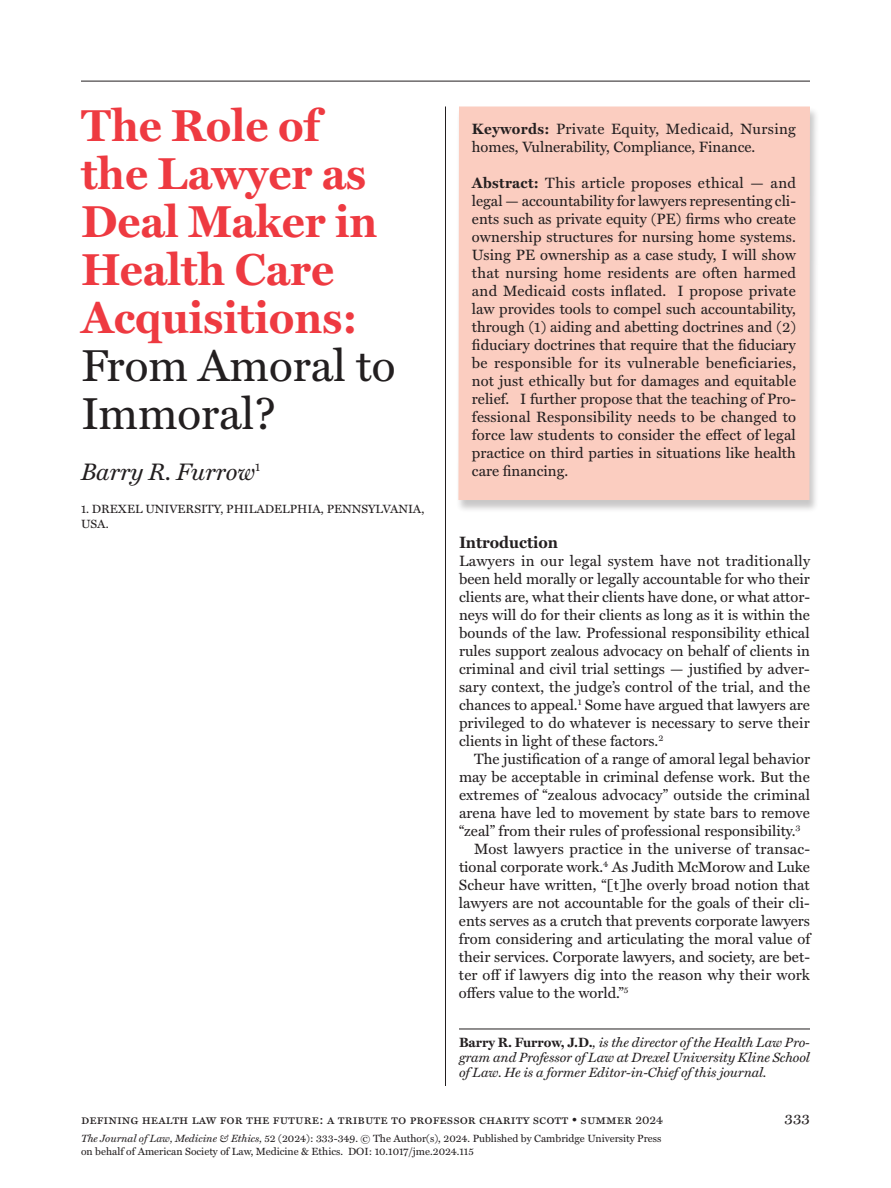
<style>
.page{position:relative;width:891px;height:1188px;background:#fff}
.page>*{position:absolute;margin:0;border:0;box-sizing:border-box;transform-origin:0 0}
.t1{font:700 45px/48px "Miller Text";color:#ee3a41}
.t2{font:45px/48px "Miller Text";color:#231f20}
.t3{font:italic 24px "Miller Text";color:#231f20}
.t4{font:700 16.5px "Miller Text";color:#231f20}
.t5{font:15px/18px "Miller Text";color:#231f20;text-align:justify}
.t6{font:italic 13.5px/15px "Miller Text";letter-spacing:-.005em;color:#231f20;text-align:justify}
.t7{font:13.5px "Miller Text Roman SC";color:#231f20}
.t8{font:12px/15px "Miller Text";color:#231f20}
.t9{font:10.5px/13.5px "Miller Text";color:#231f20}
.s1{font-weight:700}
.s2{font-weight:700;font-style:normal}
.s3{font-size:12px}
.s4{font-style:italic}
</style>
<div class="page">
<hr style="left:81px;top:81px;width:729px;height:1px;background:#231f20">
<hr style="left:445px;top:106px;width:1px;height:980px;background:#231f20">
<hr style="left:459px;top:1029px;width:351px;height:1px;background:#231f20">
<div style="left:456px;top:107px;width:364px;height:406px;background:#231f20;opacity:.25"></div>
<div style="left:458px;top:106px;width:352px;height:394px;background:#fbcdc0"></div>
<h1 class="t1" style="left:81px;top:101px;width:298px">The Role of the Lawyer as<br>Deal Maker in<br>Health Care<br>Acquisitions:</h1>
<h1 class="t2" style="left:81px;top:341px;width:316px">From Amoral to<br>Immoral?</h1>
<h2 class="t3" style="left:81px;top:457px;width:181px">Barry R. Furrow<sup>1</sup></h2>
<p class="t8" style="left:81px;top:501px;width:345px">1. DREXEL UNIVERSITY, PHILADELPHIA, PENNSYLVANIA,<br>USA.</p>
<p class="t5" style="left:472px;top:119px;width:325px"><span class="s1">Keywords:</span> Private Equity, Medicaid, Nursing homes, Vulnerability, Compliance, Finance.</p>
<p class="t5" style="left:472px;top:173px;width:326px"><span class="s1">Abstract:</span> This article proposes ethical — and legal — accountability for lawyers representing cli&shy;ents such as private equity (PE) firms who create ownership structures for nursing home systems.<br>Using PE ownership as a case study, I will show that nursing home residents are often harmed and Medicaid costs inflated. I propose private law provides tools to compel such accountability, through (1) aiding and abetting doctrines and (2) fiduciary doctrines that require that the fiduciary be responsible for its vulnerable beneficiaries, not just ethically but for damages and equitable relief. I further propose that the teaching of Pro&shy;fessional Responsibility needs to be changed to force law students to consider the effect of legal practice on third parties in situations like health care financing.</p>
<p class="t4" style="left:459px;top:532px;width:101px">Introduction</p>
<p class="t5" style="left:459px;top:551px;width:353px">Lawyers in our legal system have not traditionally been held morally or legally accountable for who their clients are, what their clients have done, or what attor&shy;neys will do for their clients as long as it is within the bounds of the law. Professional responsibility ethical rules support zealous advocacy on behalf of clients in criminal and civil trial settings — justified by adver&shy;sary context, the judge’s control of the trial, and the chances to appeal.<sup>1</sup> Some have argued that lawyers are privileged to do whatever is necessary to serve their clients in light of these factors.<sup>2</sup></p>
<p class="t5" style="left:474px;top:749px;width:338px">The justification of a range of amoral legal behavior</p>
<p class="t5" style="left:459px;top:767px;width:352px">may be acceptable in criminal defense work. But the</p>
<p class="t5" style="left:459px;top:785px;width:353px">extremes of “zealous advocacy” outside the criminal</p>
<p class="t5" style="left:459px;top:803px;width:352px">arena have led to movement by state bars to remove</p>
<p class="t5" style="left:459px;top:821px;width:343px">“zeal” from their rules of professional responsibility.<sup>3</sup></p>
<p class="t5" style="left:474px;top:839px;width:337px">Most lawyers practice in the universe of transac-</p>
<p class="t5" style="left:459px;top:857px;width:353px">tional corporate work.<sup>4</sup> As Judith McMorow and Luke</p>
<p class="t5" style="left:459px;top:875px;width:352px">Scheur have written, “[t]he overly broad notion that</p>
<p class="t5" style="left:459px;top:893px;width:352px">lawyers are not accountable for the goals of their cli-</p>
<p class="t5" style="left:459px;top:911px;width:353px">ents serves as a crutch that prevents corporate lawyers</p>
<p class="t5" style="left:459px;top:929px;width:353px">from considering and articulating the moral value of</p>
<p class="t5" style="left:459px;top:947px;width:352px">their services. Corporate lawyers, and society, are bet-</p>
<p class="t5" style="left:459px;top:965px;width:353px">ter off if lawyers dig into the reason why their work</p>
<p class="t5" style="left:459px;top:983px;width:171px">offers value to the world.”<sup>5</sup></p>
<p class="t6" style="left:459px;top:1035px;width:352px"><span class="s2">Barry R. Furrow, J.D.</span>, is the director of the Health Law Pro&shy;gram and Professor of Law at Drexel University Kline School of Law. He is a former Editor-in-Chief of this journal.</p>
<p class="t7" style="left:81px;top:1111px;width:583px">defining health law for the future: a tribute to professor charity scott • summer <span class="s3">2024</span></p>
<p class="t5" style="left:785px;top:1109px;width:27px">333</p>
<p class="t9" style="left:81px;top:1131px;width:582px"><span class="s4">The Journal of Law, Medicine &amp; Ethics,</span> 52 (2024): 333-349. © The Author(s), 2024. Published by Cambridge University Press on behalf of American Society of Law, Medicine &amp; Ethics. DOI: 10.1017/jme.2024.115</p>
</div>
